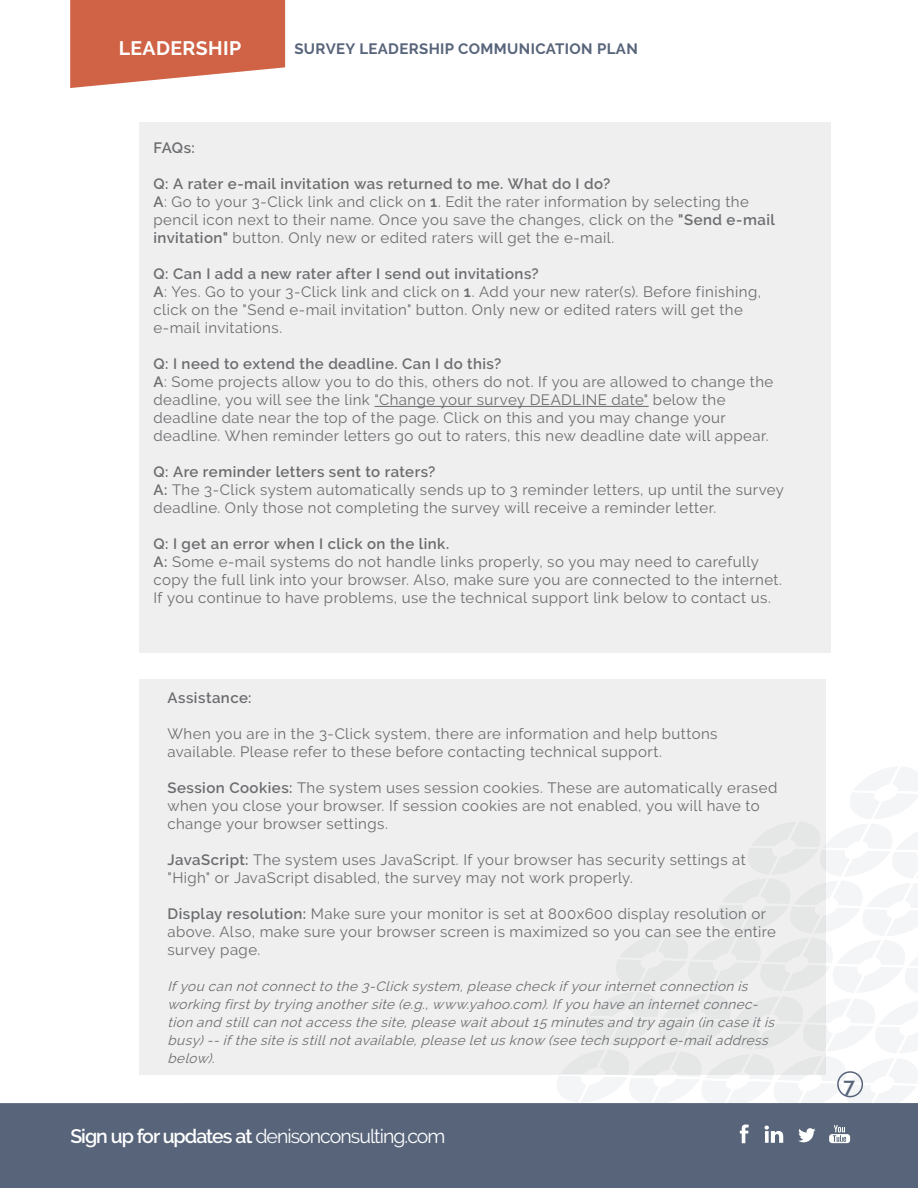
<style>
.page{position:relative;width:918px;height:1188px;background:#fff}
.page>*{position:absolute;margin:0;border:0;box-sizing:border-box;transform-origin:0 0}
.t1{font:600 21px "Raleway";color:#57647a}
.t2{font:19.5px "Raleway";letter-spacing:-.05em;color:#fff}
.t3{font:700 19.5px "Raleway";letter-spacing:.02em;color:#fff}
.t4{font:15px/18px "Raleway";letter-spacing:.03em;color:#6d6f72}
.t5{font:600 15px "Raleway";letter-spacing:.03em;color:#6d6f72}
.t6{font:700 15px "Raleway";letter-spacing:.025em;color:#57647a}
.t7{font:italic 13.5px/18px "Raleway";color:#6d6f72}
.s1{font-weight:600}
</style>
<div class="page">
<div style="left:0;top:1103px;width:918px;height:85px;background:#57647a"></div>
<svg style="left:555px;top:767px;width:363px;height:377px"></svg>
<svg style="left:70px;top:0;width:215px;height:88px"></svg>
<div style="left:139px;top:122px;width:692px;height:531px;background:#efefef"></div>
<div style="left:139px;top:680px;width:687px;height:395px;background:#efefef"></div>
<div style="left:837px;top:1071px;width:26px;height:26px;border:2px solid #57647a;border-radius:50%"></div>
<p class="t3" style="left:119px;top:37px;width:124px">LEADERSHIP</p>
<p class="t6" style="left:294px;top:40px;width:345px">SURVEY LEADERSHIP COMMUNICATION PLAN</p>
<p class="t5" style="left:153px;top:139px;width:43px">FAQs:</p>
<p class="t5" style="left:153px;top:175px;width:458px">Q: A rater e-mail invitation was returned to me. What do I do?</p>
<p class="t4" style="left:153px;top:193px;width:623px"><span class="s1">A</span>: Go to your 3-Click link and click on <span class="s1">1</span>. Edit the rater information by selecting the pencil icon next to their name. Once you save the changes, click on the <span class="s1">"Send e-mail invitation"</span> button. Only new or edited raters will get the e-mail.</p>
<p class="t5" style="left:153px;top:265px;width:387px">Q: Can I add a new rater after I send out invitations?</p>
<p class="t4" style="left:153px;top:283px;width:609px"><span class="s1">A</span>: Yes. Go to your 3-Click link and click on <span class="s1">1</span>. Add your new rater(s). Before finishing, click on the "Send e-mail invitation" button. Only new or edited raters will get the e-mail invitations.</p>
<p class="t5" style="left:153px;top:355px;width:349px">Q: I need to extend the deadline. Can I do this?</p>
<p class="t4" style="left:153px;top:373px;width:621px"><span class="s1">A</span>: Some projects allow you to do this, others do not. If you are allowed to change the deadline, you will see the link "Change your survey DEADLINE date" below the</p>
<p class="t4" style="left:153px;top:409px;width:574px">deadline date near the top of the page. Click on this and you may change your</p>
<p class="t4" style="left:153px;top:427px;width:617px">deadline. When reminder letters go out to raters, this new deadline date will appear.</p>
<p class="t5" style="left:153px;top:463px;width:283px">Q: Are reminder letters sent to raters?</p>
<p class="t4" style="left:153px;top:481px;width:632px"><span class="s1">A:</span> The 3-Click system automatically sends up to 3 reminder letters, up until the survey deadline. Only those not completing the survey will receive a reminder letter.</p>
<p class="t5" style="left:153px;top:535px;width:297px">Q: I get an error when I click on the link.</p>
<p class="t4" style="left:153px;top:553px;width:630px"><span class="s1">A:</span> Some e-mail systems do not handle links properly, so you may need to carefully copy the full link into your browser. Also, make sure you are connected to the internet.<br>If you continue to have problems, use the technical support link below to contact us.</p>
<p class="t5" style="left:167px;top:689px;width:86px">Assistance:</p>
<p class="t4" style="left:167px;top:725px;width:552px">When you are in the 3-Click system, there are information and help buttons</p>
<p class="t4" style="left:167px;top:743px;width:496px">available. Please refer to these before contacting technical support.</p>
<p class="t4" style="left:167px;top:779px;width:611px"><span class="s1">Session Cookies:</span> The system uses session cookies. These are automatically erased when you close your browser. If session cookies are not enabled, you will have to change your browser settings.</p>
<p class="t4" style="left:167px;top:851px;width:580px"><span class="s1">JavaScript:</span> The system uses JavaScript. If your browser has security settings at "High" or JavaScript disabled, the survey may not work properly.</p>
<p class="t4" style="left:167px;top:905px;width:610px"><span class="s1">Display resolution:</span> Make sure your monitor is set at 800x600 display resolution or above. Also, make sure your browser screen is maximized so you can see the entire survey page.</p>
<p class="t7" style="left:167px;top:977px;width:612px">Ifyou can notconnectto the 3-Click system,please check ifyourinternetconnection is working firstby trying anothersite (e.g.,www.yahoo.com).Ifyou have an internetconnec&shy;tion and stillcan notaccessthe site,please waitabout15 minutesand try again (in case itis busy)--ifthe site isstillnotavailable,please letusknow (see tech supporte-mailaddress below).</p>
<h2 class="t2" style="left:70px;top:1125px;width:377px"><span class="s1">Sign up for updates at</span> denisonconsulting.com</h2>
<p class="t1" style="left:843px;top:1073px;width:13px">7</p>
</div>
